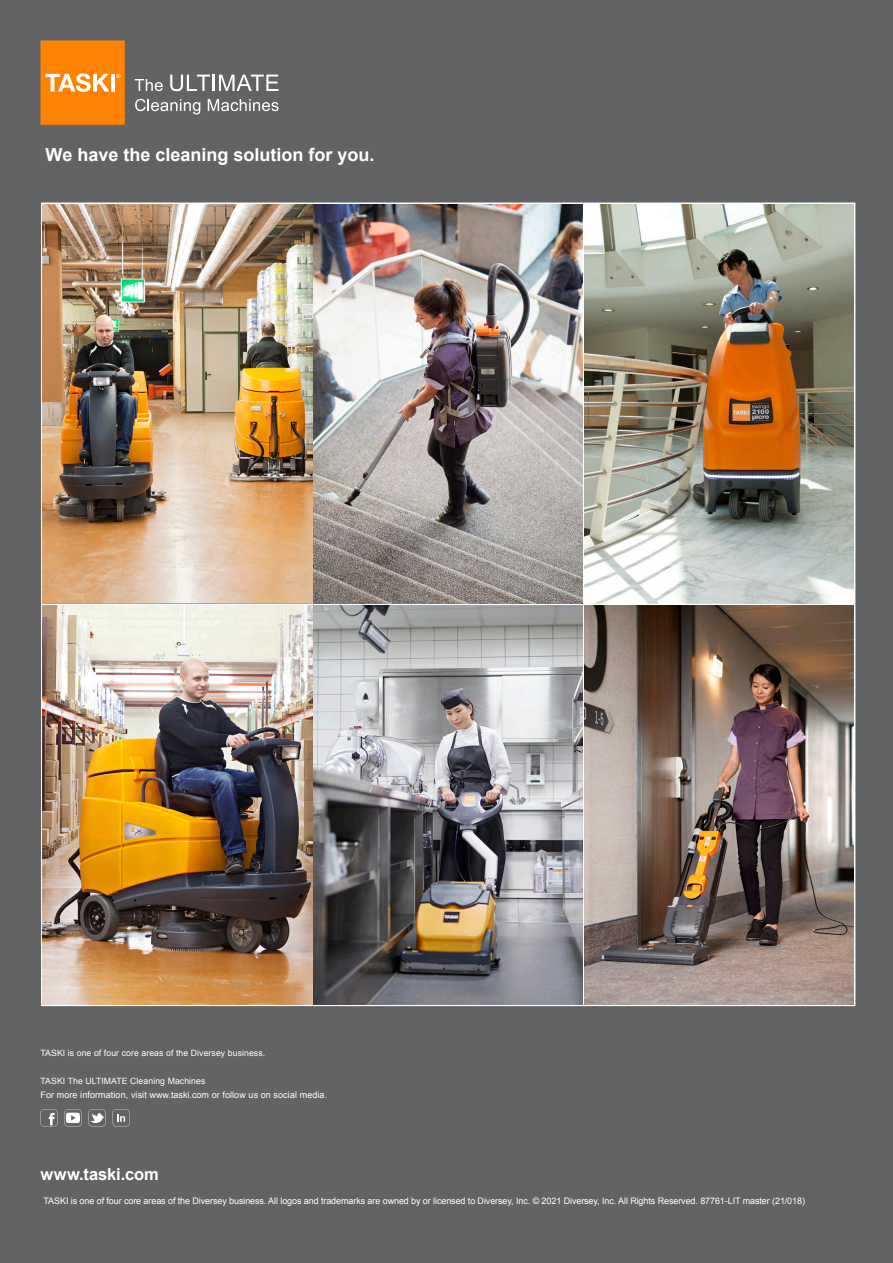
<style>
.page{position:relative;width:893px;height:1263px;background:#626365}
.page>*{position:absolute;margin:0;border:0;box-sizing:border-box;transform-origin:0 0}
.t1{font:700 18px "Arial";color:#fff}
.t2{font:700 16.5px "Arial";color:#fff}
.t3{font:9px "Arial";letter-spacing:-.01em;color:#fff}
.t4{font:9px "Arial";letter-spacing:.01em;color:#fff}
.t5{font:8.7px "Arial";letter-spacing:.01em;color:#fff}
</style>
<div class="page">
<svg style="left:135px;top:79px;width:28px;height:12px"></svg>
<svg style="left:170px;top:75px;width:109px;height:16px"></svg>
<svg style="left:135px;top:99px;width:65px;height:15px"></svg>
<svg style="left:208px;top:99px;width:71px;height:12px"></svg>
<svg style="left:40px;top:41px;width:85px;height:84px;background:#fd8c17"></svg>
<svg style="left:113px;top:1109px;width:16px;height:17px"></svg>
<svg style="left:89px;top:1109px;width:16px;height:17px"></svg>
<svg style="left:65px;top:1109px;width:16px;height:17px"></svg>
<svg style="left:41px;top:1109px;width:16px;height:17px"></svg>
<hr style="left:41px;top:203px;width:272px;height:1px;background:#fff">
<hr style="left:41px;top:204px;width:2px;height:399px;background:#fff">
<hr style="left:313px;top:203px;width:271px;height:1px;background:#fff">
<hr style="left:312px;top:204px;width:1px;height:399px;background:#fff">
<hr style="left:584px;top:203px;width:271px;height:1px;background:#fff">
<hr style="left:854px;top:204px;width:1px;height:399px;background:#fff">
<hr style="left:41px;top:603px;width:272px;height:2px;background:#fff">
<hr style="left:41px;top:605px;width:2px;height:399px;background:#fff">
<hr style="left:313px;top:603px;width:271px;height:2px;background:#fff">
<hr style="left:584px;top:603px;width:271px;height:2px;background:#fff">
<hr style="left:854px;top:605px;width:1px;height:399px;background:#fff">
<hr style="left:41px;top:1004px;width:272px;height:2px;background:#fff">
<hr style="left:313px;top:1004px;width:271px;height:2px;background:#fff">
<hr style="left:584px;top:1004px;width:271px;height:2px;background:#fff">
<img style="left:43px;top:204px;width:269px;height:398px">
<img style="left:313px;top:204px;width:541px;height:400px">
<img style="left:43px;top:605px;width:811px;height:399px">
<h1 class="t1" style="left:46px;top:143px;width:331px">We have the cleaning solution for you.</h1>
<p class="t5" style="left:40px;top:1047px;width:226px">TASKI is one of four core areas of the Diversey business.</p>
<p class="t5" style="left:40px;top:1075px;width:166px">TASKI The ULTIMATE Cleaning Machines</p>
<p class="t4" style="left:40px;top:1089px;width:288px">For more information, visit www.taski.com or follow us on social media.</p>
<h2 class="t2" style="left:40px;top:1163px;width:120px">www.taski.com</h2>
<p class="t3" style="left:44px;top:1194px;width:763px">TASKI is one of four core areas of the Diversey business. All logos and trademarks are owned by or licensed to Diversey, Inc. © 2021 Diversey, Inc. All Rights Reserved. 87761-LIT master (21/018)</p>
</div>
